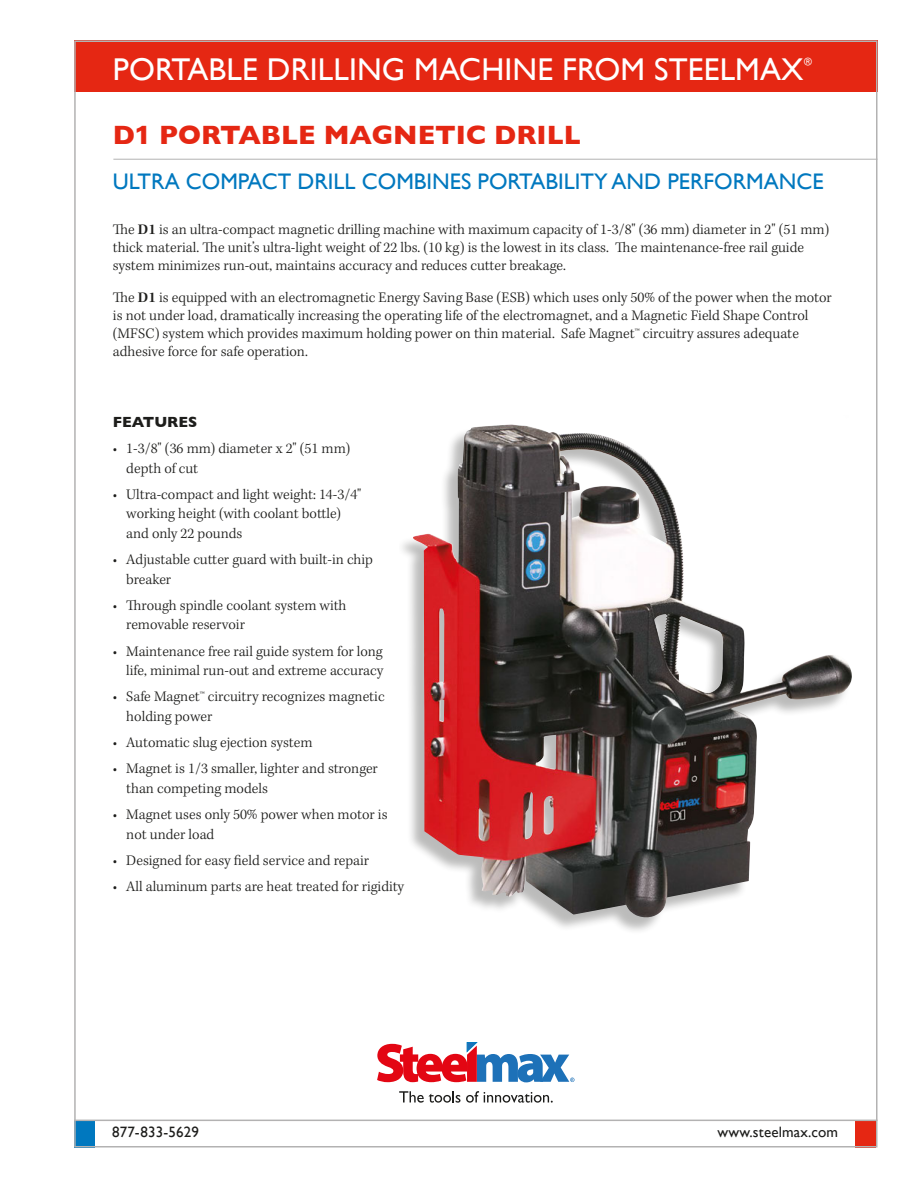
<style>
.page{position:relative;width:918px;height:1188px;background:#fff}
.page>*{position:absolute;margin:0;border:0;box-sizing:border-box;transform-origin:0 0}
.Reverse_Top_Header{font:31.5px "Gill Sans";letter-spacing:.005em;color:#fff}
.Red_Headline{font:700 27px "Gill Sans";color:#e52713}
.Blue_Headline{font:22.5px "Gill Sans";color:#0078bf}
.Body_Copy{font:300 15px/18px "Kepler Std";color:#1d1d1b}
.Bulleted_features{font:300 15px/19.5px "Kepler Std";color:#1d1d1b}
.t1{font:15px "Gill Sans";letter-spacing:.01em;color:#1d1d1b}
.Features{font:700 15px "Gill Sans";color:#1d1d1b}
.Reverse_Top_Header-2{font:10.5px "Gill Sans";color:#fff}
.s1{font-family:"Univers";font-weight:900;font-size:26.25px}
.s2{font-weight:600}
</style>
<div class="page">
<div style="left:856px;top:1120px;width:20px;height:28px;background:#e52713"></div>
<div style="left:74px;top:40px;width:804px;height:52px;background:#e52713"></div>
<div style="left:74px;top:1120px;width:20px;height:28px;background:#0078bf"></div>
<hr style="left:74px;top:1120px;width:804px;height:1px;background:#b3b2b2">
<svg style="left:377px;top:1042px;width:198px;height:40px"></svg>
<svg style="left:399px;top:1091px;width:154px;height:12px"></svg>
<hr style="left:113px;top:159px;width:764px;height:1px;background:#b3b2b2">
<div style="left:399px;top:416px;width:455px;height:522px;background:#1d1d1b;opacity:.3"></div>
<img style="left:413px;top:425px;width:340px;height:494px">
<p class="Reverse_Top_Header" style="left:113px;top:51px;width:692px">PORTABLE DRILLING MACHINE FROM STEELMAX</p>
<p class="Reverse_Top_Header-2" style="left:804px;top:56px;width:9px">®</p>
<p class="Red_Headline" style="left:113px;top:114px;width:470px">D<span class="s1">1</span> PORTABLE MAGNETIC DRILL</p>
<p class="Blue_Headline" style="left:113px;top:168px;width:712px">ULTRA COMPACT DRILL COMBINES PORTABILITY AND PERFORMANCE</p>
<p class="Body_Copy" style="left:113px;top:221px;width:718px">The <span class="s2">D1</span> is an ultra-compact magnetic drilling machine with maximum capacity of 1-3/8" (36 mm) diameter in 2" (51 mm) thick material. The unit’s ultra-light weight of 22 lbs. (10 kg) is the lowest in its class. The maintenance-free rail guide system minimizes run-out, maintains accuracy and reduces cutter breakage.</p>
<p class="Body_Copy" style="left:113px;top:289px;width:721px">The <span class="s2">D1</span> is equipped with an electromagnetic Energy Saving Base (ESB) which uses only 50% of the power when the motor is not under load, dramatically increasing the operating life of the electromagnet, and a Magnetic Field Shape Control (MFSC) system which provides maximum holding power on thin material. Safe Magnet™ circuitry assures adequate adhesive force for safe operation.</p>
<p class="Features" style="left:113px;top:410px;width:86px">FEATURES</p>
<p class="Bulleted_features" style="left:126px;top:439px;width:225px;text-indent:-13px">• 1-3/8" (36 mm) diameter x 2" (51 mm) depth of cut</p>
<p class="Bulleted_features" style="left:126px;top:485px;width:237px;text-indent:-13px">• Ultra-compact and light weight: 14-3/4" working height (with coolant bottle) and only 22 pounds</p>
<p class="Bulleted_features" style="left:126px;top:550px;width:248px;text-indent:-14px">• Adjustable cutter guard with built-in chip breaker</p>
<p class="Bulleted_features" style="left:126px;top:596px;width:222px;text-indent:-13px">• Through spindle coolant system with removable reservoir</p>
<p class="Bulleted_features" style="left:113px;top:642px;width:272px;text-align:right">• Maintenance free rail guide system for long life, minimal run-out and extreme accuracy</p>
<p class="Bulleted_features" style="left:126px;top:688px;width:260px;text-indent:-14px">• Safe Magnet™ circuitry recognizes magnetic holding power</p>
<p class="Bulleted_features" style="left:113px;top:733px;width:201px">• Automatic slug ejection system</p>
<p class="Bulleted_features" style="left:126px;top:760px;width:253px;text-indent:-14px">• Magnet is 1/3 smaller, lighter and stronger than competing models</p>
<p class="Bulleted_features" style="left:126px;top:805px;width:263px;text-indent:-14px">• Magnet uses only 50% power when motor is not under load</p>
<p class="Bulleted_features" style="left:113px;top:851px;width:258px">• Designed for easy field service and repair</p>
<p class="Bulleted_features" style="left:113px;top:877px;width:293px">• All aluminum parts are heat treated for rigidity</p>
<p class="t1" style="left:112px;top:1123px;width:88px">877-833-5629</p>
<p class="t1" style="left:718px;top:1123px;width:122px">www.steelmax.com</p>
</div>
